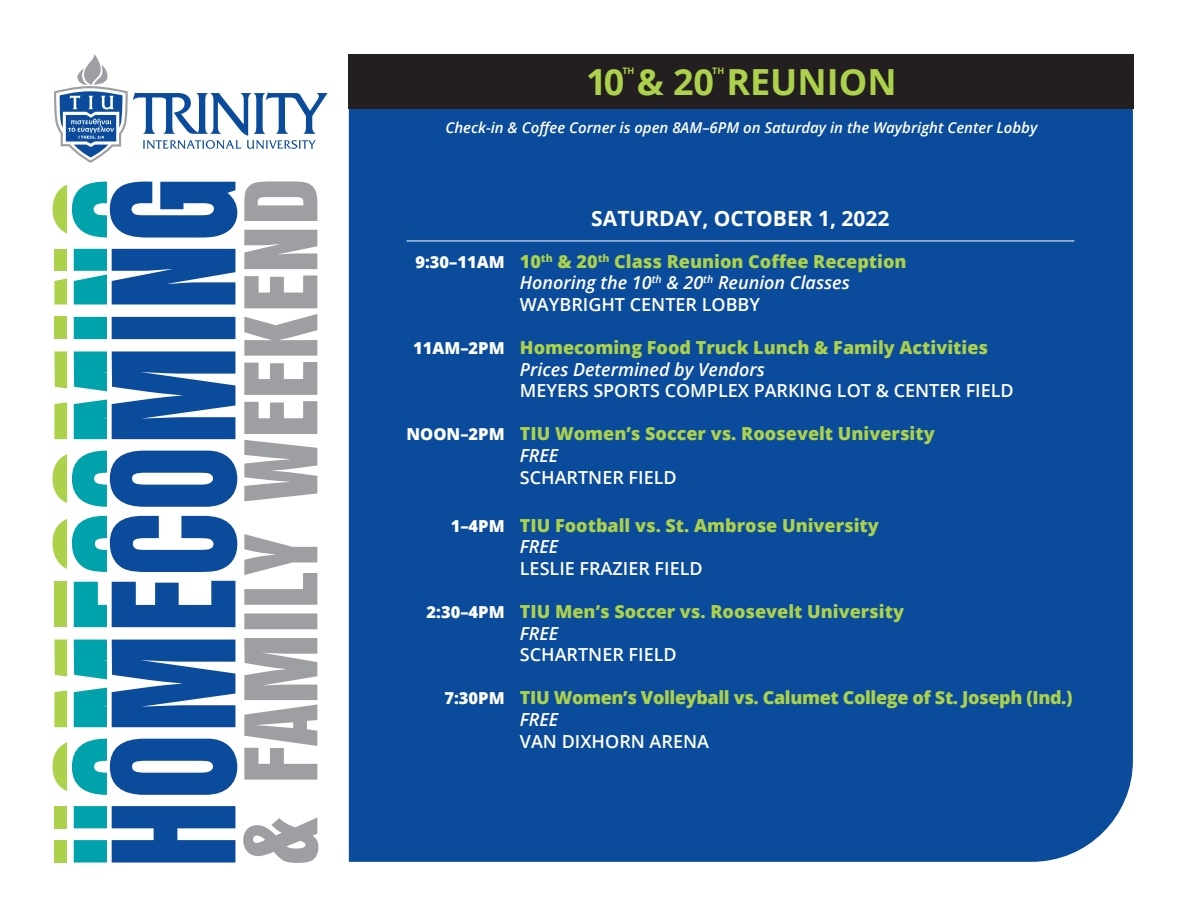
<style>
.page{position:relative;width:1188px;height:918px;background:#fff}
.page>*{position:absolute;margin:0;border:0;box-sizing:border-box;transform-origin:0 0}
.t1{font:700 36px "Open Sans";color:#acd14a}
.t2{font:700 21px "Open Sans";color:#fff}
.t3{font:800 18px "Open Sans";color:#acd14a}
.t4{font:600 18px "Open Sans";color:#fff}
.t5{font:italic 600 18px "Open Sans";color:#fff}
.t6{font:800 18px "Open Sans";letter-spacing:-.02em;color:#acd14a}
.t7{font:800 16.5px "Open Sans";color:#fff}
.t8{font:italic 600 15px "Open Sans";color:#fff}
.t9{font:700 9px "Open Sans";color:#acd14a}
</style>
<div class="page">
<div style="left:349px;top:108px;width:784px;height:754px;background:#0a4b9b"></div>
<div style="left:349px;top:54px;width:785px;height:54px;background:#231f20"></div>
<svg style="left:110px;top:182px;width:127px;height:681px;fill:#0a4b9b"></svg>
<svg style="left:53px;top:182px;width:54px;height:681px"></svg>
<svg style="left:243px;top:181px;width:75px;height:682px;fill:#9d9fa2"></svg>
<svg style="left:54px;top:54px;width:274px;height:109px"></svg>
<hr style="left:407px;top:241px;width:667px;height:1px;background:#fff">
<p class="t9" style="left:622px;top:65px;width:14px">TH</p>
<p class="t9" style="left:712px;top:65px;width:14px">TH</p>
<p class="t1" style="left:586px;top:57px;width:312px">10 &amp; 20 REUNION</p>
<p class="t8" style="left:445px;top:117px;width:594px">Check-in &amp; Coffee Corner is open 8AM–6PM on Saturday in the Waybright Center Lobby</p>
<p class="t7" style="left:415px;top:249px;width:91px">9:30–11AM</p>
<p class="t7" style="left:413px;top:335px;width:93px">11AM–2PM</p>
<p class="t7" style="left:407px;top:422px;width:100px">NOON–2PM</p>
<p class="t7" style="left:451px;top:513px;width:55px">1–4PM</p>
<p class="t7" style="left:427px;top:599px;width:80px">2:30–4PM</p>
<p class="t7" style="left:444px;top:686px;width:62px">7:30PM</p>
<p class="t2" style="left:591px;top:203px;width:300px">SATURDAY, OCTOBER 1, 2022</p>
<p class="t3" style="left:520px;top:247px;width:388px">10<sup>th</sup> &amp; 20<sup>th</sup> Class Reunion Coffee Reception</p>
<p class="t5" style="left:520px;top:270px;width:331px">Honoring the 10<sup>th</sup> &amp; 20<sup>th</sup> Reunion Classes</p>
<p class="t4" style="left:520px;top:292px;width:242px">WAYBRIGHT CENTER LOBBY</p>
<p class="t3" style="left:520px;top:334px;width:470px">Homecoming Food Truck Lunch &amp; Family Activities</p>
<p class="t5" style="left:520px;top:357px;width:247px">Prices Determined by Vendors</p>
<p class="t4" style="left:520px;top:378px;width:495px">MEYERS SPORTS COMPLEX PARKING LOT &amp; CENTER FIELD</p>
<p class="t3" style="left:520px;top:420px;width:416px">TIU Women’s Soccer vs. Roosevelt University</p>
<p class="t5" style="left:520px;top:443px;width:40px">FREE</p>
<p class="t4" style="left:520px;top:465px;width:158px">SCHARTNER FIELD</p>
<p class="t3" style="left:520px;top:511px;width:360px">TIU Football vs. St. Ambrose University</p>
<p class="t5" style="left:520px;top:534px;width:40px">FREE</p>
<p class="t4" style="left:520px;top:556px;width:184px">LESLIE FRAZIER FIELD</p>
<p class="t3" style="left:520px;top:598px;width:386px">TIU Men’s Soccer vs. Roosevelt University</p>
<p class="t5" style="left:520px;top:621px;width:40px">FREE</p>
<p class="t4" style="left:520px;top:642px;width:158px">SCHARTNER FIELD</p>
<p class="t6" style="left:520px;top:684px;width:554px">TIU Women’s Volleyball vs. Calumet College of St. Joseph (Ind.)</p>
<p class="t5" style="left:520px;top:707px;width:40px">FREE</p>
<p class="t4" style="left:520px;top:729px;width:191px">VAN DIXHORN ARENA</p>
</div>
